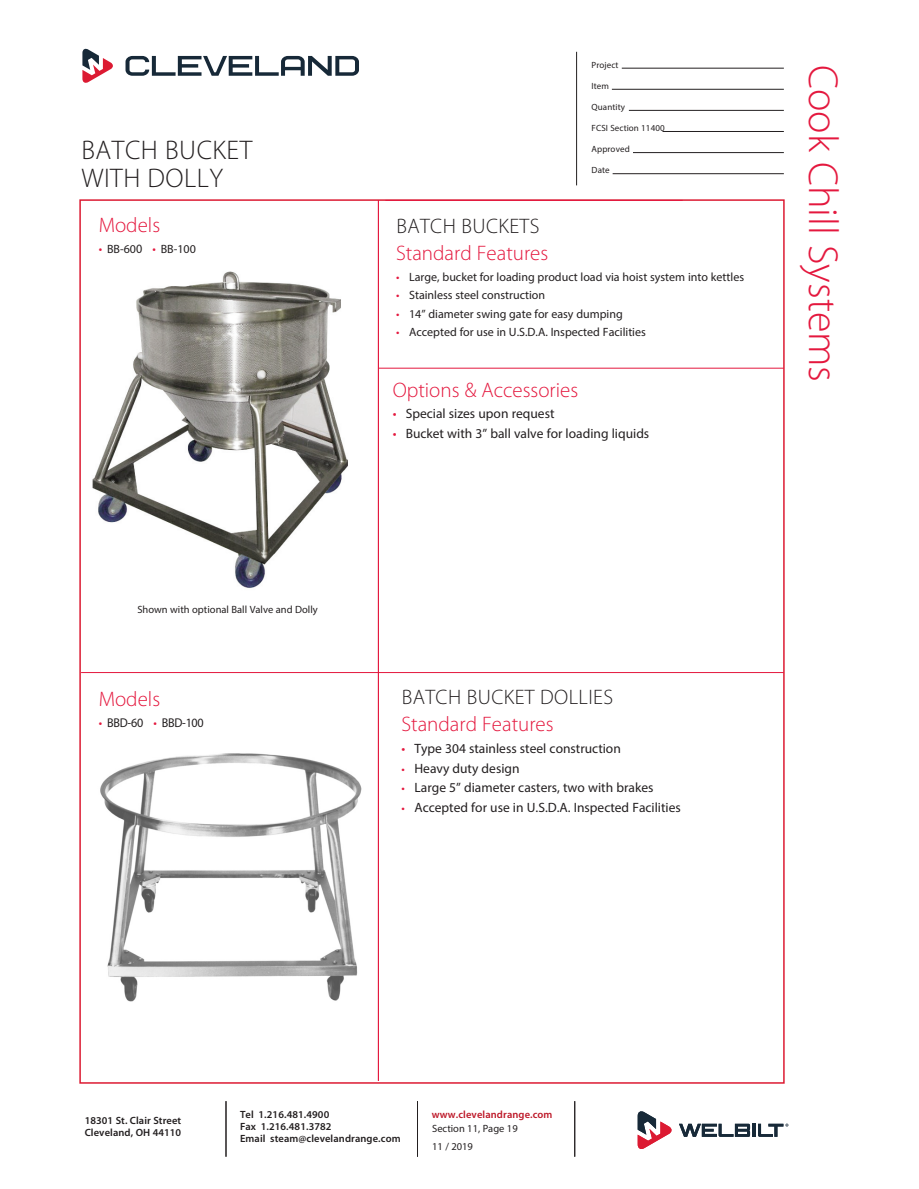
<style>
.page{position:relative;width:919px;height:1189px;background:#fff}
.page>*{position:absolute;margin:0;border:0;box-sizing:border-box;transform-origin:0 0}
.t1{font:300 42px "Myriad Pro";color:#e4183e}
.t2{font:300 27px "Myriad Pro";letter-spacing:.02em;color:#231f20}
.t3{font:300 21px "Myriad Pro";color:#e4183e}
.t4{font:300 21px "Myriad Pro";letter-spacing:.02em;color:#231f20}
.t5{font:13.5px "Myriad Pro";color:#231f20}
.t6{font:12.75px "Myriad Pro";letter-spacing:-.02em;color:#231f20;scale:.95 1}
.t7{font:12px "Myriad Pro";color:#231f20}
.t8{font:600 10.5px/12px "Myriad Pro";letter-spacing:.01em;color:#231f20}
.t9{font:10.5px "Myriad Pro";color:#231f20}
.t10{font:600 10.5px "Myriad Pro";letter-spacing:.01em;color:#bd1828}
.t11{font:9px "Myriad Pro";letter-spacing:.01em;color:#231f20}
.s1{font-size:12.75px;color:#e4183e}
.s2{font-size:12.75px}
.s3{color:#e4183e}
.s4{font-size:12px;color:#e4183e}
</style>
<div class="page">
<hr style="left:576px;top:52px;width:1px;height:133px;background:#231f20">
<hr style="left:621px;top:68px;width:162px;height:1px;background:#231f20">
<hr style="left:611px;top:89px;width:172px;height:1px;background:#231f20">
<hr style="left:628px;top:110px;width:155px;height:1px;background:#231f20">
<hr style="left:662px;top:131px;width:121px;height:1px;background:#231f20">
<hr style="left:632px;top:152px;width:151px;height:1px;background:#231f20">
<hr style="left:612px;top:173px;width:171px;height:1px;background:#231f20">
<svg style="left:82px;top:49px;width:31px;height:34px"></svg>
<svg style="left:125px;top:56px;width:234px;height:20px"></svg>
<hr style="left:225px;top:1100px;width:1px;height:56px;background:#231f20">
<hr style="left:417px;top:1100px;width:1px;height:56px;background:#231f20">
<hr style="left:574px;top:1100px;width:1px;height:56px;background:#231f20">
<svg style="left:679px;top:1123px;width:108px;height:13px"></svg>
<svg style="left:637px;top:1111px;width:35px;height:37px"></svg>
<hr style="left:385px;top:200px;width:297px;height:1px;background:#e4183e">
<hr style="left:378px;top:200px;width:1px;height:880px;background:#e4183e">
<img style="left:92px;top:271px;width:256px;height:317px">
<img style="left:100px;top:753px;width:262px;height:249px">
<hr style="left:81px;top:672px;width:702px;height:1px;background:#e4183e">
<hr style="left:378px;top:368px;width:405px;height:1px;background:#e4183e">
<p class="t2" style="left:81px;top:139px;width:172px">BATCH BUCKET</p>
<p class="t2" style="left:81px;top:168px;width:143px">WITH DOLLY</p>
<p class="t3" style="left:99px;top:217px;width:63px">Models</p>
<p class="t7" style="left:99px;top:244px;width:99px"><span class="s1">•</span> BB-60<span class="s2">0</span> <span class="s1">•</span> BB-100</p>
<p class="t9" style="left:137px;top:605px;width:182px">Shown with optional Ball Valve and Dolly</p>
<p class="t3" style="left:99px;top:690px;width:63px">Models</p>
<p class="t6" style="left:99px;top:717px;width:112px"><span class="s3">•</span> BBD-60 <span class="s3">•</span> BBD-100</p>
<p class="t11" style="left:591px;top:62px;width:28px">Project</p>
<p class="t11" style="left:591px;top:83px;width:19px">Item</p>
<p class="t11" style="left:591px;top:104px;width:35px">Quantity</p>
<p class="t11" style="left:591px;top:125px;width:75px">FCSI Section 11400</p>
<p class="t11" style="left:591px;top:146px;width:40px">Approved</p>
<p class="t11" style="left:591px;top:167px;width:20px">Date</p>
<p class="t4" style="left:396px;top:217px;width:145px">BATCH BUCKETS</p>
<p class="t3" style="left:396px;top:245px;width:153px">Standard Features</p>
<p class="t7" style="left:396px;top:272px;width:349px"><span class="s3">•</span> Large, bucket for loading product load via hoist system into kettles</p>
<p class="t7" style="left:396px;top:290px;width:150px"><span class="s3">•</span> Stainless steel construction</p>
<p class="t7" style="left:396px;top:309px;width:228px"><span class="s3">•</span> 14” diameter swing gate for easy dumping</p>
<p class="t7" style="left:396px;top:327px;width:251px"><span class="s3">•</span> Accepted for use in U.S.D.A. Inspected Facilities</p>
<p class="t3" style="left:392px;top:381px;width:187px">Options &amp; Accessories</p>
<p class="t5" style="left:392px;top:409px;width:163px"><span class="s3">•</span> Special sizes upon request</p>
<p class="t5" style="left:392px;top:428px;width:258px"><span class="s3">•</span> Bucket with 3” ball valve for loading liquids</p>
<p class="t1" style="left:838px;top:65px;width:318px;rotate:90deg">Cook Chill Systems</p>
<p class="t4" style="left:401px;top:689px;width:213px">BATCH BUCKET DOLLIES</p>
<p class="t3" style="left:401px;top:716px;width:153px">Standard Features</p>
<p class="t5" style="left:401px;top:743px;width:221px"><span class="s3">•</span> Type 304 stainless steel construction</p>
<p class="t5" style="left:401px;top:762px;width:119px"><span class="s4">•</span> Heavy duty design</p>
<p class="t5" style="left:401px;top:782px;width:253px"><span class="s4">•</span> Large 5” diameter casters, two with brakes</p>
<p class="t5" style="left:401px;top:801px;width:281px"><span class="s4">•</span> Accepted for use in U.S.D.A. Inspected Facilities</p>
<p class="t8" style="left:85px;top:1114px;width:98px">18301 St. Clair Street<br>Cleveland, OH 44110</p>
<p class="t8" style="left:240px;top:1109px;width:162px">Tel 1.216.481.4900<br>Fax 1.216.481.3782<br>Email steam@clevelandrange.com</p>
<p class="t10" style="left:431px;top:1110px;width:122px">www.clevelandrange.com</p>
<p class="t9" style="left:432px;top:1124px;width:87px">Section 11, Page 19</p>
<p class="t9" style="left:432px;top:1142px;width:42px">11 / 2019</p>
</div>
